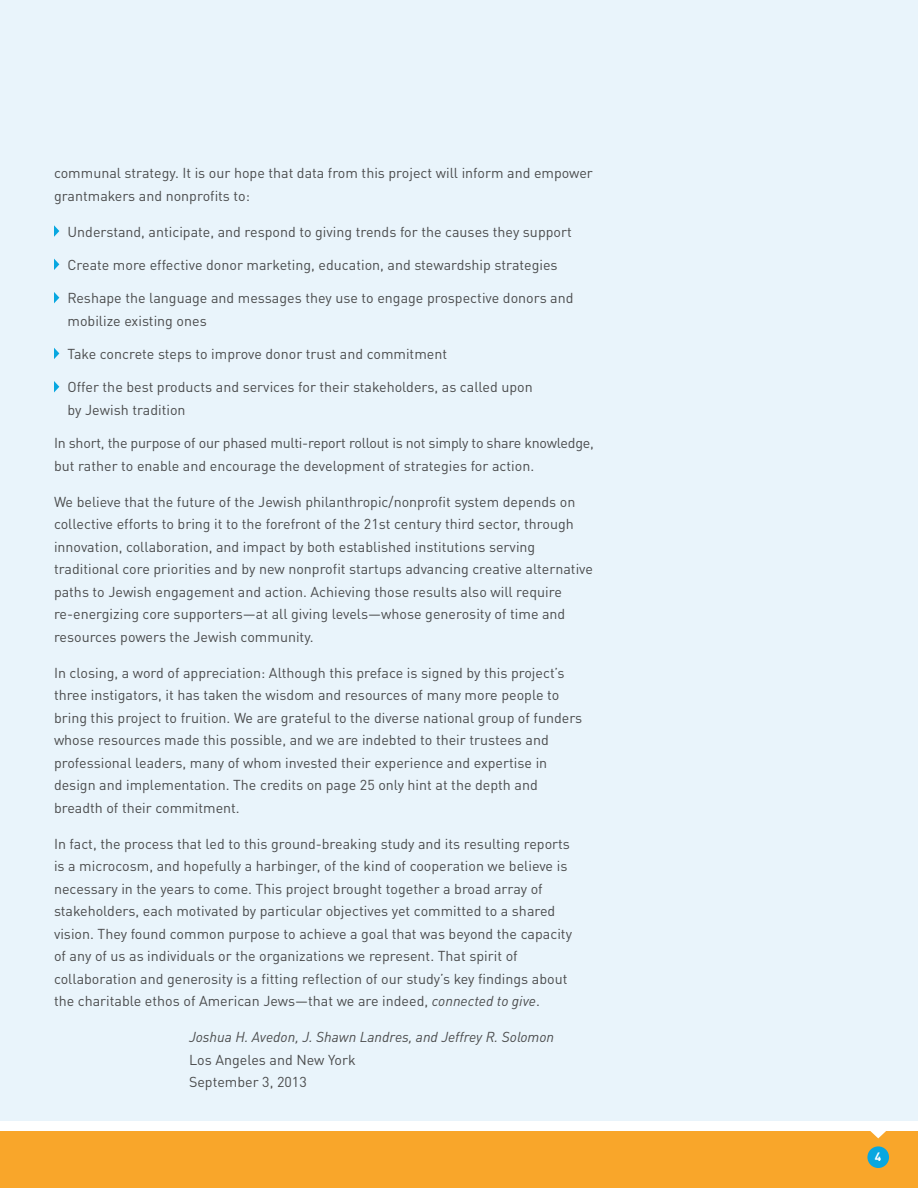
<style>
.page{position:relative;width:918px;height:1188px;background:#fff}
.page>*{position:absolute;margin:0;border:0;box-sizing:border-box;transform-origin:0 0}
.t1{font:14.25px/22.5px "DIN Pro";color:#4b4c4d}
.t2{font:italic 14.25px "DIN Pro";color:#4b4c4d}
.t3{font:700 12px "DIN Pro";color:#fff}
.s1{font-style:italic}
</style>
<div class="page">
<div style="left:0;top:1131px;width:918px;height:57px;background:#f9a62a"></div>
<div style="left:867px;top:1146px;width:22px;height:22px;background:#08a7e0;border-radius:50%"></div>
<svg style="left:870px;top:1131px;width:16px;height:7px"></svg>
<div style="left:0;top:0;width:918px;height:1120px;background:#e9f4fb"></div>
<svg style="left:54px;top:225px;width:5px;height:12px"></svg>
<svg style="left:54px;top:259px;width:5px;height:11px"></svg>
<svg style="left:54px;top:292px;width:5px;height:11px"></svg>
<svg style="left:54px;top:348px;width:5px;height:11px"></svg>
<svg style="left:54px;top:381px;width:5px;height:11px"></svg>
<p class="t1" style="left:54px;top:160px;width:540px">communal strategy. It is our hope that data from this project will inform and empower grantmakers and nonprofits to:</p>
<p class="t1" style="left:68px;top:219px;width:506px">Understand, anticipate, and respond to giving trends for the causes they support</p>
<p class="t1" style="left:68px;top:252px;width:492px">Create more effective donor marketing, education, and stewardship strategies</p>
<p class="t1" style="left:68px;top:286px;width:508px">Reshape the language and messages they use to engage prospective donors and mobilize existing ones</p>
<p class="t1" style="left:68px;top:341px;width:381px">Take concrete steps to improve donor trust and commitment</p>
<p class="t1" style="left:68px;top:375px;width:467px">Offer the best products and services for their stakeholders, as called upon by Jewish tradition</p>
<p class="t1" style="left:54px;top:430px;width:541px">In short, the purpose of our phased multi-report rollout is not simply to share knowledge, but rather to enable and encourage the development of strategies for action.</p>
<p class="t1" style="left:54px;top:489px;width:541px">We believe that the future of the Jewish philanthropic/nonprofit system depends on collective efforts to bring it to the forefront of the 21st century third sector, through innovation, collaboration, and impact by both established institutions serving traditional core priorities and by new nonprofit startups advancing creative alternative paths to Jewish engagement and action. Achieving those results also will require re-energizing core supporters—at all giving levels—whose generosity of time and resources powers the Jewish community.</p>
<p class="t1" style="left:54px;top:660px;width:530px">In closing, a word of appreciation: Although this preface is signed by this project’s three instigators, it has taken the wisdom and resources of many more people to bring this project to fruition. We are grateful to the diverse national group of funders whose resources made this possible, and we are indebted to their trustees and professional leaders, many of whom invested their experience and expertise in design and implementation. The credits on page 25 only hint at the depth and breadth of their commitment.</p>
<p class="t1" style="left:54px;top:831px;width:520px">In fact, the process that led to this ground-breaking study and its resulting reports is a microcosm, and hopefully a harbinger, of the kind of cooperation we believe is necessary in the years to come. This project brought together a broad array of stakeholders, each motivated by particular objectives yet committed to a shared vision. They found common purpose to achieve a goal that was beyond the capacity of any of us as individuals or the organizations we represent. That spirit of collaboration and generosity is a fitting reflection of our study’s key findings about the charitable ethos of American Jews—that we are indeed, <span class="s1">connected to give</span>.</p>
<p class="t2" style="left:189px;top:1026px;width:367px">Joshua H. Avedon, J. Shawn Landres, and Jeffrey R. Solomon</p>
<p class="t1" style="left:189px;top:1047px;width:168px">Los Angeles and New York<br>September 3, 2013</p>
<p class="t3" style="left:875px;top:1147px;width:8px">4</p>
</div>
